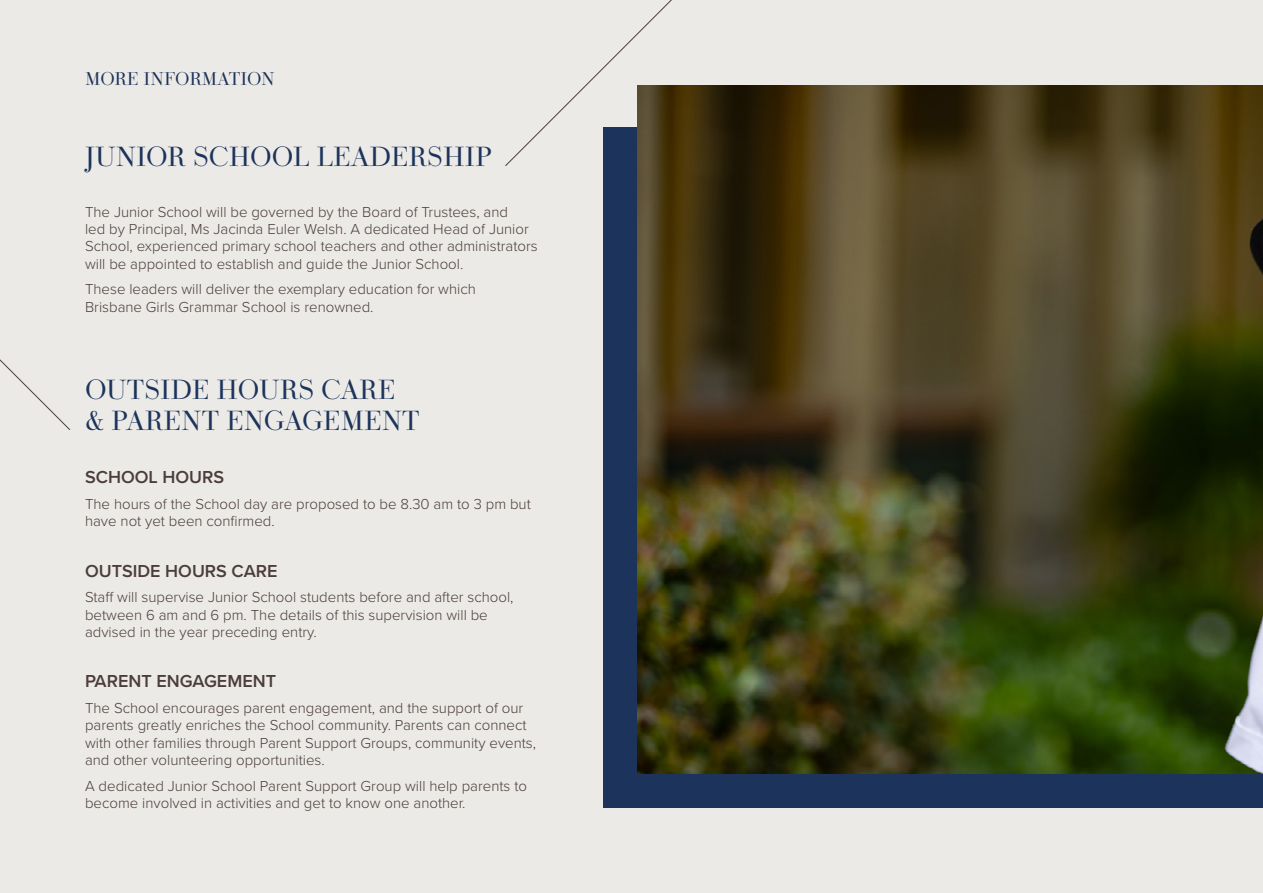
<style>
.page{position:relative;width:1263px;height:893px;background:#eceae6}
.page>*{position:absolute;margin:0;border:0;box-sizing:border-box;transform-origin:0 0}
.t1{font:27px/31px "Ratio Modern";color:#1c345b}
.t2{font:600 18px "Proxima Nova";color:#4b3d3c}
.t3{font:18px "Ratio Modern";color:#1c345b}
.t4{font:300 15px/17.2px "Proxima Nova";color:#4b3d3c}
</style>
<div class="page">
<svg style="left:505px;top:0;width:167px;height:166px"></svg>
<div style="left:604px;top:127px;width:659px;height:681px;background:#1c345b"></div>
<img style="left:638px;top:85px;width:625px;height:689px">
<svg style="left:0;top:359px;width:70px;height:71px"></svg>
<p class="t3" style="left:85px;top:67px;width:191px">MORE INFORMATION</p>
<h1 class="t1" style="left:85px;top:140px;width:408px">JUNIOR SCHOOL LEADERSHIP</h1>
<p class="t4" style="left:85px;top:202px;width:454px">The Junior School will be governed by the Board of Trustees, and<br>led by Principal, Ms Jacinda Euler Welsh. A dedicated Head of Junior School, experienced primary school teachers and other administrators will be appointed to establish and guide the Junior School.</p>
<p class="t4" style="left:85px;top:280px;width:392px">These leaders will deliver the exemplary education for which<br>Brisbane Girls Grammar School is renowned.</p>
<h1 class="t1" style="left:85px;top:373px;width:336px">OUTSIDE HOURS CARE &amp; PARENT ENGAGEMENT</h1>
<p class="t2" style="left:85px;top:464px;width:141px">SCHOOL HOURS</p>
<p class="t4" style="left:85px;top:494px;width:447px">The hours of the School day are proposed to be 8.30 am to 3 pm but have not yet been confirmed.</p>
<p class="t2" style="left:85px;top:557px;width:194px">OUTSIDE HOURS CARE</p>
<p class="t4" style="left:85px;top:588px;width:430px">Staff will supervise Junior School students before and after school, between 6 am and 6 pm. The details of this supervision will be advised in the year preceding entry.</p>
<p class="t2" style="left:85px;top:668px;width:193px">PARENT ENGAGEMENT</p>
<p class="t4" style="left:85px;top:699px;width:453px">The School encourages parent engagement, and the support of our parents greatly enriches the School community. Parents can connect with other families through Parent Support Groups, community events, and other volunteering opportunities.</p>
<p class="t4" style="left:85px;top:776px;width:443px">A dedicated Junior School Parent Support Group will help parents to become involved in activities and get to know one another.</p>
</div>
